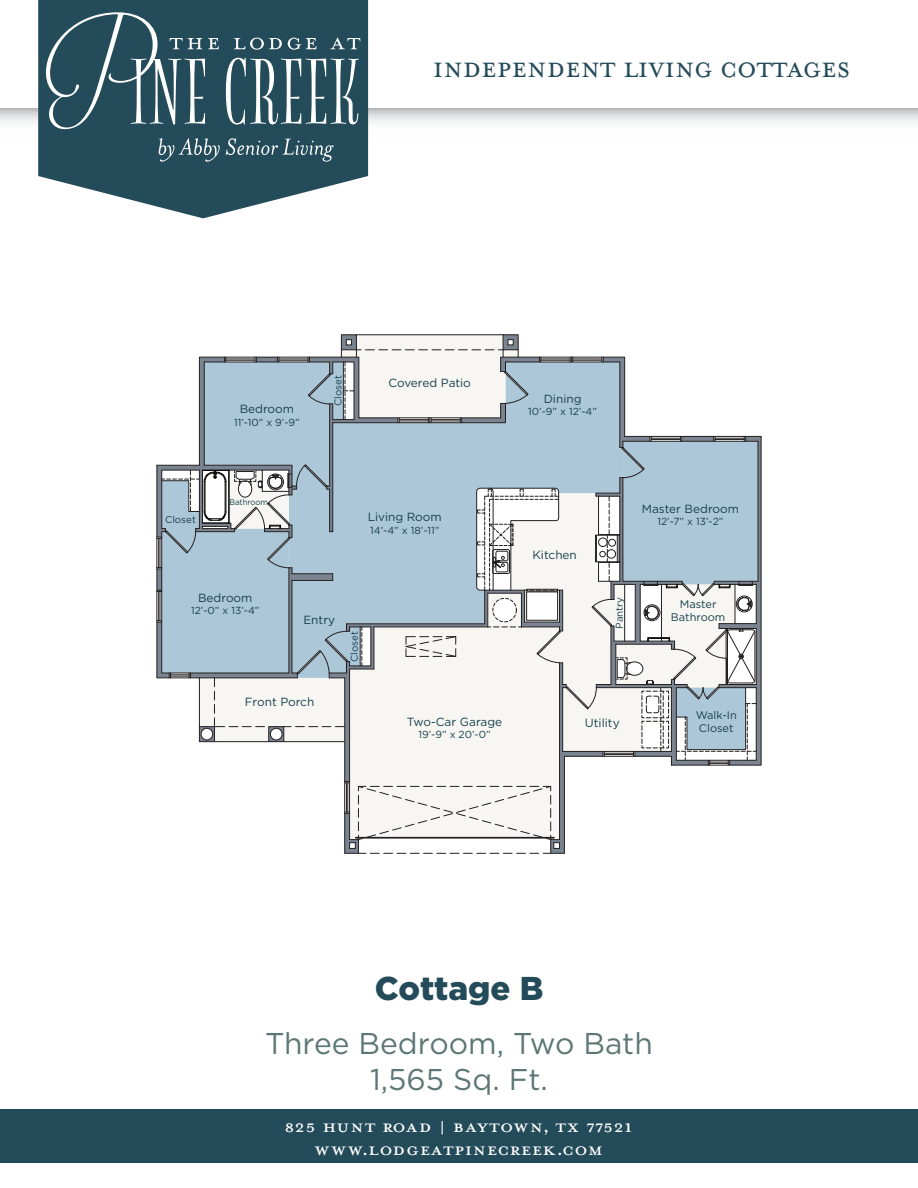
<style>
.page{position:relative;width:918px;height:1188px;background:#fff}
.page>*{position:absolute;margin:0;border:0;box-sizing:border-box;transform-origin:0 0}
.t1{font:33px "Mrs Eaves All Small Caps";color:#234b59}
.t2{font:900 33px "Gotham";color:#234b59}
.t3{font:30px/36px "Gotham";color:#5c7775;text-align:center}
.t4{font:25.5px/22.5px "Mrs Eaves All Petite Caps";letter-spacing:.015em;color:#fff;text-align:center;scale:1.05 1}
.t5{font:11.85px "Gotham";color:#16404a}
.t6{font:11.1px/13.2px "Gotham";color:#16404a;text-align:center}
.t7{font:10.2px "Gotham";color:#16404a}
.t8{font:9.9px "Gotham";color:#16404a}
.t9{font:8.25px "Gotham";letter-spacing:-.01em;color:#16404a;scale:.95 1}
</style>
<div class="page">
<div style="left:0;top:1109px;width:918px;height:54px;background:#234b59"></div>
<svg style="left:0;top:108px;width:918px;height:40px"></svg>
<svg style="left:38px;top:0;width:330px;height:218px;fill:#234b59"></svg>
<svg style="left:158px;top:138px;width:62px;height:24px"></svg>
<svg style="left:226px;top:138px;width:108px;height:24px;background:#426470"></svg>
<svg style="left:42px;top:12px;width:177px;height:117px;background:#41636f"></svg>
<svg style="left:226px;top:38px;width:134px;height:86px;background:#54737d"></svg>
<div style="left:341px;top:334px;width:16px;height:16px;border:1px solid #231f20"></div>
<div style="left:503px;top:334px;width:15px;height:16px;border:1px solid #231f20"></div>
<svg style="left:156px;top:335px;width:606px;height:519px"></svg>
<h1 class="t1" style="left:433px;top:55px;width:419px">Independent Living Cottages</h1>
<p class="t5" style="left:240px;top:402px;width:56px">Bedroom</p>
<p class="t7" style="left:234px;top:415px;width:67px">11’-10” x 9’-9”</p>
<p class="t8" style="left:332px;top:406px;width:32px;rotate:-90deg">Closet</p>
<p class="t5" style="left:389px;top:375px;width:84px">Covered Patio</p>
<p class="t5" style="left:544px;top:391px;width:39px">Dining</p>
<p class="t7" style="left:528px;top:405px;width:70px">10’-9” x 12’-4”</p>
<p class="t8" style="left:165px;top:513px;width:32px">Closet</p>
<p class="t9" style="left:230px;top:497px;width:42px">Bathroom</p>
<p class="t5" style="left:368px;top:510px;width:76px">Living Room</p>
<p class="t7" style="left:370px;top:524px;width:71px">14’-4” x 18’-11”</p>
<p class="t5" style="left:198px;top:590px;width:56px">Bedroom</p>
<p class="t7" style="left:191px;top:604px;width:70px">12’-0” x 13’-4”</p>
<p class="t5" style="left:303px;top:613px;width:33px">Entry</p>
<p class="t5" style="left:245px;top:695px;width:71px">Front Porch</p>
<p class="t8" style="left:348px;top:662px;width:32px;rotate:-90deg">Closet</p>
<p class="t5" style="left:407px;top:714px;width:97px">Two-Car Garage</p>
<p class="t7" style="left:418px;top:728px;width:74px">19’-9” x 20’-0”</p>
<p class="t5" style="left:532px;top:547px;width:46px">Kitchen</p>
<p class="t5" style="left:642px;top:501px;width:99px">Master Bedroom</p>
<p class="t7" style="left:657px;top:515px;width:68px">12’-7” x 13’-2”</p>
<p class="t8" style="left:613px;top:629px;width:34px;rotate:-90deg">Pantry</p>
<p class="t6" style="left:671px;top:597px;width:56px">Master<br>Bathroom</p>
<p class="t5" style="left:585px;top:715px;width:36px">Utility</p>
<p class="t6" style="left:696px;top:708px;width:43px;text-align:left">Walk-In<br>Closet</p>
<h1 class="t2" style="left:375px;top:966px;width:170px">Cottage B</h1>
<h2 class="t3" style="left:265px;top:1025px;width:389px">Three Bedroom, Two Bath<br>1,565 Sq. Ft.</h2>
<h3 class="t4" style="left:284px;top:1115px;width:333px">825 Hunt Road | Baytown, TX 77521 www.LodgeAtPineCreek.com</h3>
</div>
